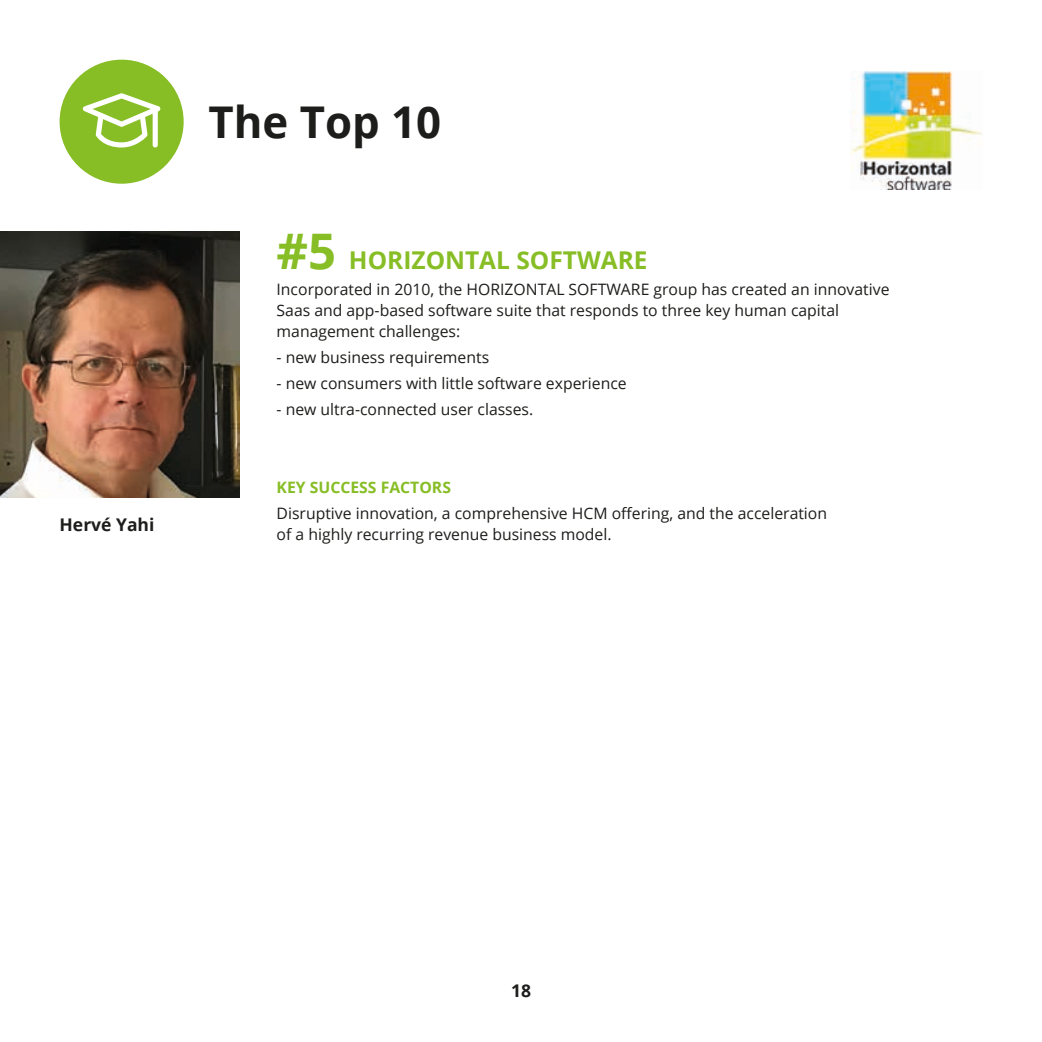
<style>
.page{position:relative;width:1042px;height:1042px;background:#fff}
.page>*{position:absolute;margin:0;border:0;box-sizing:border-box;transform-origin:0 0}
.t1{font:700 43.75px "Open Sans";color:#1d1d1b}
.t2{font:700 24.5px "Open Sans";color:#87bd25}
.t3{font:700 17.5px "Open Sans";color:#1d1d1b}
.t4{font:15.75px/21px "Open Sans";color:#1d1d1b}
.t5{font:700 15.75px "Open Sans";color:#87bd25}
.s1{font-size:49px}
</style>
<div class="page">
<img style="left:850px;top:71px;width:132px;height:119px">
<img style="left:0;top:232px;width:239px;height:265px">
<svg style="left:60px;top:60px;width:124px;height:124px"></svg>
<p class="t3" style="left:60px;top:512px;width:96px">Hervé Yahi</p>
<h1 class="t1" style="left:208px;top:92px;width:234px">The Top 10</h1>
<h2 class="t2" style="left:277px;top:243px;width:372px"><span class="s1">#5</span> HORIZONTAL SOFTWARE</h2>
<p class="t4" style="left:277px;top:279px;width:614px">Incorporated in 2010, the HORIZONTAL SOFTWARE group has created an innovative<br>Saas and app-based software suite that responds to three key human capital management challenges:</p>
<p class="t4" style="left:277px;top:347px;width:214px">- new business requirements</p>
<p class="t4" style="left:277px;top:373px;width:352px">- new consumers with little software experience</p>
<p class="t4" style="left:277px;top:399px;width:258px">- new ultra-connected user classes.</p>
<p class="t5" style="left:277px;top:476px;width:176px">KEY SUCCESS FACTORS</p>
<p class="t4" style="left:277px;top:502px;width:552px">Disruptive innovation, a comprehensive HCM offering, and the acceleration of a highly recurring revenue business model.</p>
<p class="t3" style="left:511px;top:978px;width:21px">18</p>
</div>
